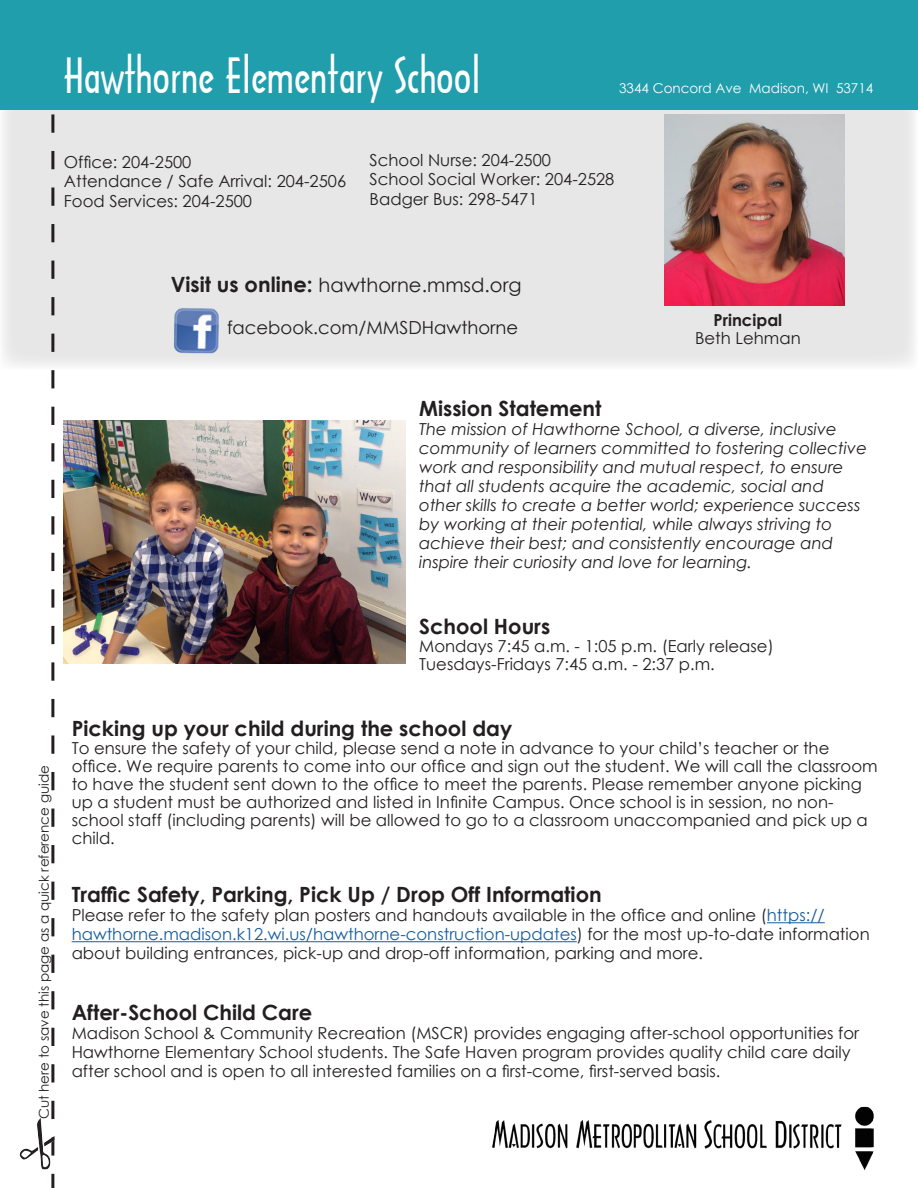
<style>
.page{position:relative;width:918px;height:1188px;background:#fff}
.page>*{position:absolute;margin:0;border:0;box-sizing:border-box;transform-origin:0 0}
.t1{font:46.5px "Arcitectura";color:#fff}
.Body{font:700 21px "Century Gothic";color:#231f20}
.Body-2{font:19.5px "Century Gothic";color:#231f20}
.t2{font:18px "Century Gothic";color:#231f20}
.Body-3{font:16.5px/18px "Century Gothic";color:#231f20}
.t3{font:italic 16.5px/18.9px "Century Gothic";color:#231f20}
.Body-4{font:700 16.5px "Century Gothic";color:#231f20}
.Body-5{font:13.5px "Century Gothic";color:#231f20}
.t4{font:13.5px "Century Gothic";color:#fff}
.s1{font-weight:700;font-size:21px}
.s2{color:#175d9e}
</style>
<div class="page">
<img style="left:492px;top:1106px;width:382px;height:64px">
<div style="left:0;top:83px;width:918px;height:286px;background:#e7e7e8"></div>
<div style="left:0;top:0;width:918px;height:109px;background:#209eac"></div>
<hr style="left:767px;top:922px;width:58px;height:1px;background:#175d9e">
<hr style="left:72px;top:941px;width:505px;height:1px;background:#175d9e">
<img style="left:174px;top:308px;width:45px;height:46px">
<svg style="left:51px;top:114px;width:3px;height:1074px"></svg>
<img style="left:19px;top:1114px;width:35px;height:59px">
<img style="left:64px;top:421px;width:342px;height:242px">
<img style="left:665px;top:114px;width:180px;height:191px">
<p class="t1" style="left:64px;top:53px;width:418px">Hawthorne Elementary School</p>
<p class="t4" style="left:619px;top:79px;width:256px">3344 Concord Ave Madison, WI 53714</p>
<p class="Body-3" style="left:64px;top:152px;width:129px">Office: 204-2500</p>
<p class="Body-3" style="left:64px;top:172px;width:284px">Attendance / Safe Arrival: 204-2506</p>
<p class="Body-3" style="left:64px;top:192px;width:190px">Food Services: 204-2500</p>
<p class="Body-3" style="left:370px;top:150px;width:183px">School Nurse: 204-2500</p>
<p class="Body-3" style="left:370px;top:170px;width:246px">School Social Worker: 204-2528</p>
<p class="Body-3" style="left:370px;top:190px;width:169px">Badger Bus: 298-5471</p>
<p class="Body-2" style="left:171px;top:271px;width:353px"><span class="s1">Visit us online:</span> hawthorne.mmsd.org</p>
<p class="t2" style="left:227px;top:315px;width:293px">facebook.com/MMSDHawthorne</p>
<p class="Body-4" style="left:714px;top:308px;width:70px">Principal</p>
<p class="Body-3" style="left:695px;top:329px;width:107px">Beth Lehman</p>
<p class="Body-5" style="left:34px;top:1119px;width:355px;rotate:-90deg">Cut here to save this page as a quick reference guide</p>
<p class="Body" style="left:419px;top:392px;width:184px">Mission Statement</p>
<p class="t3" style="left:419px;top:419px;width:449px">The mission of Hawthorne School, a diverse, inclusive community of learners committed to fostering collective work and responsibility and mutual respect, to ensure that all students acquire the academic, social and other skills to create a better world; experience success by working at their potential, while always striving to achieve their best; and consistently encourage and inspire their curiosity and love for learning.</p>
<p class="Body" style="left:419px;top:610px;width:133px">School Hours</p>
<p class="Body-3" style="left:419px;top:637px;width:356px">Mondays 7:45 a.m. - 1:05 p.m. (Early release)</p>
<p class="Body-3" style="left:419px;top:655px;width:297px">Tuesdays-Fridays 7:45 a.m. - 2:37 p.m.</p>
<p class="Body" style="left:72px;top:712px;width:442px">Picking up your child during the school day</p>
<p class="Body-3" style="left:72px;top:738px;width:807px">To ensure the safety of your child, please send a note in advance to your child’s teacher or the office. We require parents to come into our office and sign out the student. We will call the classroom to have the student sent down to the office to meet the parents. Please remember anyone picking up a student must be authorized and listed in Infinite Campus. Once school is in session, no non&shy;school staff (including parents) will be allowed to go to a classroom unaccompanied and pick up a child.</p>
<p class="Body" style="left:72px;top:879px;width:532px">Traffic Safety, Parking, Pick Up / Drop Off Information</p>
<p class="Body-3" style="left:72px;top:905px;width:800px;line-height:19px">Please refer to the safety plan posters and handouts available in the office and online (<span class="s2">https:// hawthorne.madison.k12.wi.us/hawthorne-construction-updates</span>) for the most up-to-date information about building entrances, pick-up and drop-off information, parking and more.</p>
<p class="Body" style="left:72px;top:996px;width:242px">After-School Child Care</p>
<p class="Body-3" style="left:72px;top:1023px;width:789px;line-height:19px">Madison School &amp; Community Recreation (MSCR) provides engaging after-school opportunities for<br>Hawthorne Elementary School students. The Safe Haven program provides quality child care daily after school and is open to all interested families on a first-come, first-served basis.</p>
</div>
